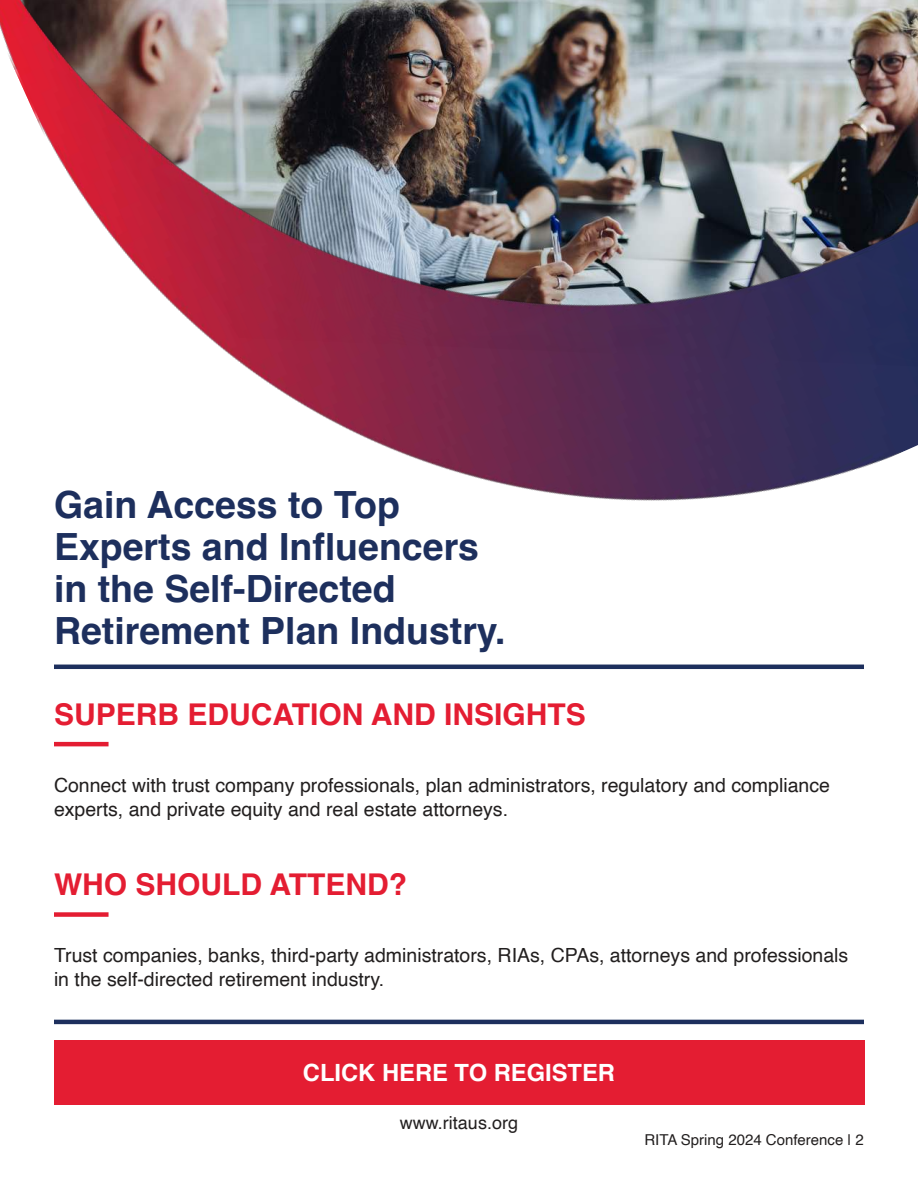
<style>
.page{position:relative;width:918px;height:1188px;background:#fff}
.page>*{position:absolute;margin:0;border:0;box-sizing:border-box;transform-origin:0 0}
.t1{font:700 37.5px/42px "Helvetica";color:#1d2f5d}
.t2{font:700 30px "Helvetica";color:#e41d32}
.t3{font:700 23.7px "Helvetica";color:#fff}
.t4{font:19.5px/24px "Helvetica";color:#221f1f}
.t5{font:18px "Helvetica";color:#221f1f}
.t6{font:15px "Helvetica";color:#221f1f}
</style>
<div class="page">
<img style="left:0;top:0;width:918px;height:665px">
<hr style="left:54px;top:1020px;width:810px;height:4px;background:#1d2f5d">
<hr style="left:54px;top:665px;width:810px;height:4px;background:#1d2f5d">
<hr style="left:54px;top:742px;width:55px;height:4px;background:#e41d32">
<div style="left:54px;top:912px;width:55px;height:5px;background:#e41d32"></div>
<div style="left:54px;top:1040px;width:810px;height:65px;background:#e41d32"></div>
<h1 class="t1" style="left:54px;top:486px;width:453px">Gain Access to Top<br>Experts and Influencers in the Self-Directed<br>Retirement Plan Industry.</h1>
<h2 class="t2" style="left:54px;top:702px;width:533px">SUPERB EDUCATION AND INSIGHTS</h2>
<p class="t4" style="left:54px;top:775px;width:777px">Connect with trust company professionals, plan administrators, regulatory and compliance experts, and private equity and real estate attorneys.</p>
<h2 class="t2" style="left:54px;top:872px;width:355px">WHO SHOULD ATTEND?</h2>
<p class="t4" style="left:54px;top:945px;width:796px">Trust companies, banks, third-party administrators, RIAs, CPAs, attorneys and professionals in the self-directed retirement industry.</p>
<p class="t3" style="left:303px;top:1063px;width:314px">CLICK HERE TO REGISTER</p>
<p class="t5" style="left:400px;top:1115px;width:120px">www.ritaus.org</p>
<p class="t6" style="left:644px;top:1134px;width:221px">RITA Spring 2024 Conference | 2</p>
</div>
